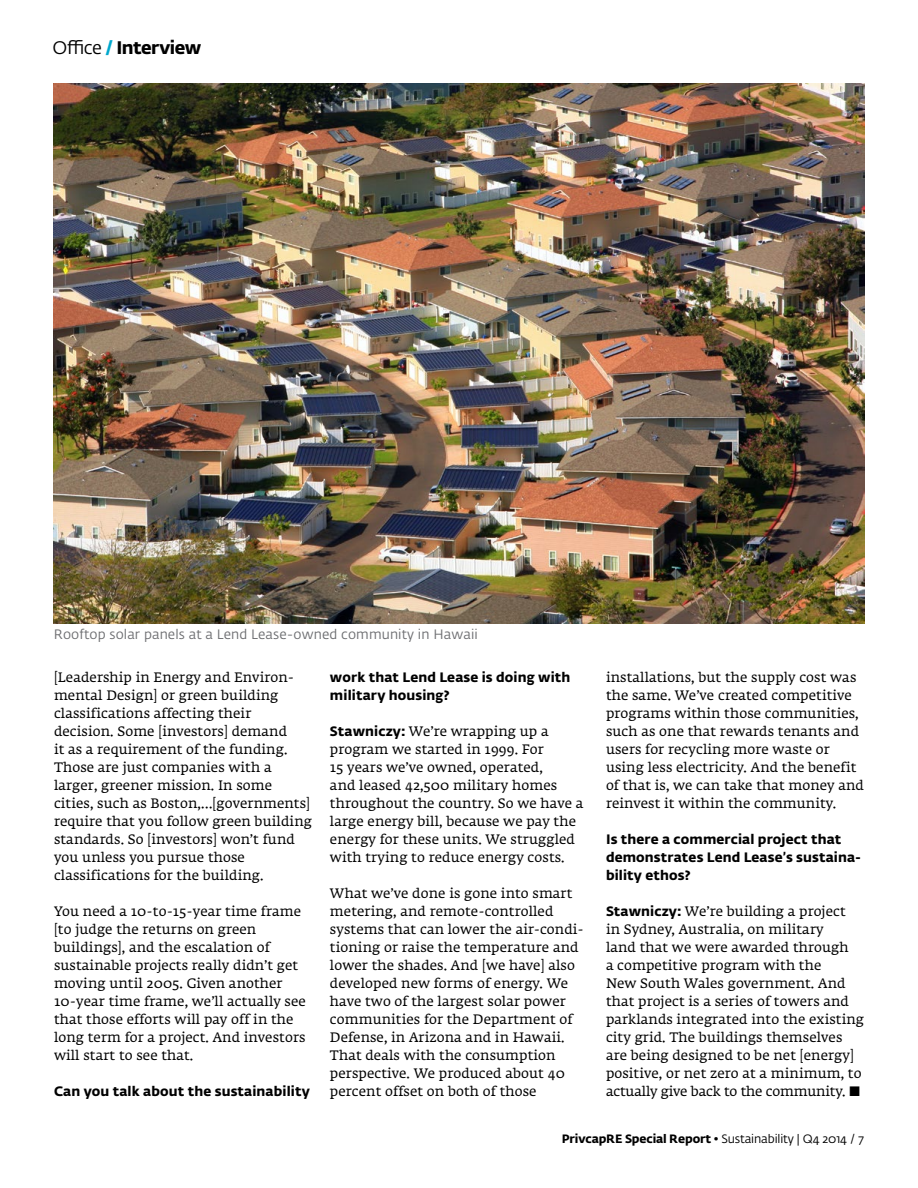
<style>
.page{position:relative;width:918px;height:1188px;background:#fff}
.page>*{position:absolute;margin:0;border:0;box-sizing:border-box;transform-origin:0 0}
.t1{font:700 18px "Fedra Sans Alt Pro";letter-spacing:-.03em;color:#000}
.t2{font:13.5px/18px "Fedra Serif A Std";letter-spacing:.01em;color:#000}
.t3{font:700 13.5px/18px "Fedra Sans Alt Pro";letter-spacing:.01em;color:#000}
.t4{font:13.5px "Fedra Sans Alt Pro";letter-spacing:.01em;color:#6d6e71}
.t5{font:12px "Fedra Sans Alt Pro";letter-spacing:-.01em;color:#000}
.s1{font-weight:400}
.s2{color:#00a8cd}
.s3{font-family:"Fedra Sans Alt Pro";font-weight:700}
.s4{font-family:"Fedra Sans Alt Pro";font-weight:500}
.s5{font-weight:700}
</style>
<div class="page">
<img style="left:54px;top:83px;width:810px;height:540px">
<h1 class="t1" style="left:52px;top:33px;width:150px"><span class="s1">Office</span> <span class="s2">/</span> Interview</h1>
<p class="t4" style="left:54px;top:625px;width:426px">Rooftop solar panels at a Lend Lease-owned community in Hawaii</p>
<p class="t2" style="left:54px;top:669px;width:259px">[Leadership in Energy and Environ&shy;mental Design] or green building classifications affecting their decision. Some [investors] demand<br>it as a requirement of the funding.<br>Those are just companies with a larger, greener mission. In some cities, such as Boston,…[governments] require that you follow green building standards. So [investors] won’t fund you unless you pursue those classifications for the building.</p>
<p class="t2" style="left:54px;top:903px;width:253px">You need a 10-to-15-year time frame [to judge the returns on green buildings], and the escalation of sustainable projects really didn’t get moving until 2005. Given another 10-year time frame, we’ll actually see that those efforts will pay off in the long term for a project. And investors will start to see that.</p>
<p class="t3" style="left:54px;top:1081px;width:257px">Can you talk about the sustainability</p>
<p class="t3" style="left:330px;top:667px;width:242px">work that Lend Lease is doing with military housing?</p>
<p class="t2" style="left:330px;top:723px;width:255px"><span class="s3">Stawniczy:</span> We’re wrapping up a program we started in 1999. For<br>15 years we’ve owned, operated,<br>and leased 42,500 military homes throughout the country. So we have a large energy bill, because we pay the energy for these units. We struggled with trying to reduce energy costs.</p>
<p class="t2" style="left:330px;top:885px;width:255px">What we’ve done is gone into smart metering, and remote-controlled systems that can lower the air-condi&shy;tioning or raise the temperature and lower the shades. And [we have] also developed new forms of energy. We have two of the largest solar power communities for the Department of Defense, in Arizona and in Hawaii.<br>That deals with the consumption perspective. We produced about 40 percent offset on both of those</p>
<p class="t2" style="left:606px;top:669px;width:260px">installations, but the supply cost was the same. We’ve created competitive programs within those communities, such as one that rewards tenants and users for recycling more waste or using less electricity. And the benefit of that is, we can take that money and reinvest it within the community.</p>
<p class="t3" style="left:606px;top:829px;width:257px">Is there a commercial project that demonstrates Lend Lease’s sustaina&shy;bility ethos?</p>
<p class="t2" style="left:606px;top:903px;width:260px"><span class="s3">Stawniczy:</span> We’re building a project<br>in Sydney, Australia, on military<br>land that we were awarded through<br>a competitive program with the<br>New South Wales government. And that project is a series of towers and parklands integrated into the existing city grid. The buildings themselves are being designed to be net [energy] positive, or net zero at a minimum, to actually give back to the community. <span class="s4">■</span></p>
<p class="t5" style="left:562px;top:1131px;width:304px"><span class="s5">PrivcapRE Special Report</span> • Sustainability | Q4 2014 / 7</p>
</div>
